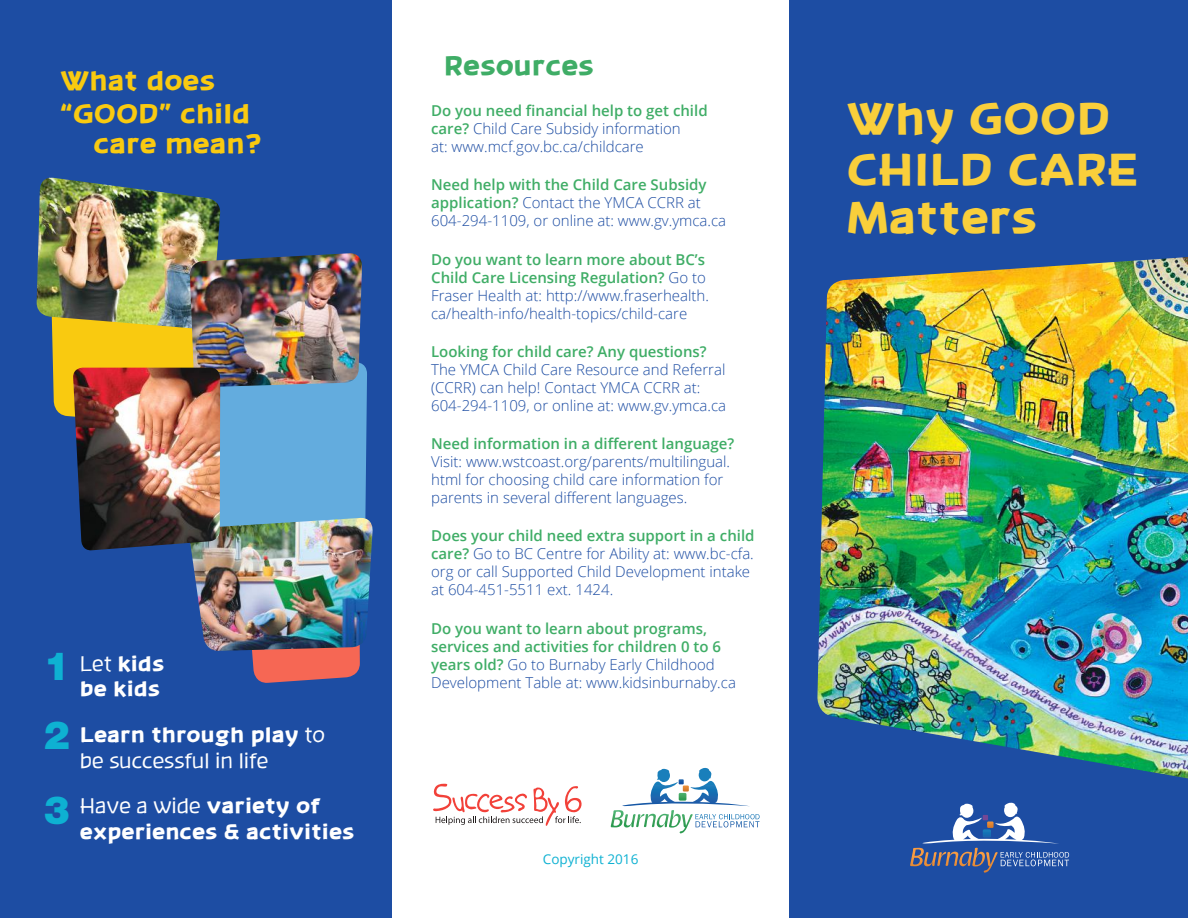
<style>
.page{position:relative;width:1188px;height:918px;background:#fff}
.page>*{position:absolute;margin:0;border:0;box-sizing:border-box;transform-origin:0 0}
.t1{font:900 44.55px/49.5px "Banksia";color:#f9cf3b}
.t2{font:900 39px/74.8px "Helvetica Neue LT Std";color:#0eb1d2}
.t3{font:900 27px/32.4px "Banksia";color:#f9ca10}
.t4{font:900 27px "Banksia";color:#3fad66}
.t5{font:900 21px/25.5px "Banksia";color:#fff}
.t6{font:21px/25.5px "Banksia";color:#fff}
.t7{font:300 15px/18px "Open Sans";color:#1d4da3}
.t8{font:600 15px/18px "Open Sans";color:#3fad66}
.t9{font:13.5px "Open Sans";color:#0eb1d2}
.s1{font-weight:400}
.s2{font-weight:900}
.s3{font-weight:600;color:#3fad66}
.s4{font-weight:300;color:#1d4da3}
</style>
<div class="page">
<div style="left:790px;top:0;width:398px;height:918px;background:#1d4da3"></div>
<div style="left:0;top:0;width:392px;height:918px;background:#1d4da3"></div>
<img style="left:817px;top:257px;width:371px;height:521px">
<svg style="left:910px;top:802px;width:159px;height:71px"></svg>
<img style="left:36px;top:178px;width:185px;height:139px">
<svg style="left:433px;top:784px;width:149px;height:42px"></svg>
<svg style="left:611px;top:768px;width:149px;height:65px"></svg>
<img style="left:189px;top:253px;width:173px;height:41px">
<img style="left:51px;top:294px;width:316px;height:389px">
<img style="left:188px;top:518px;width:185px;height:133px">
<img style="left:73px;top:368px;width:147px;height:183px">
<h3 class="t3" style="left:60px;top:65px;width:192px">What does “GOOD” child</h3>
<h3 class="t3" style="left:94px;top:127px;width:170px">care mean?</h3>
<h2 class="t2" style="left:44px;top:628px;width:28px">1</h2>
<h2 class="t2" style="left:44px;top:697px;width:28px">2<br>3</h2>
<h3 class="t5" style="left:80px;top:651px;width:86px"><span class="s1">Let</span> kids be kids</h3>
<h3 class="t6" style="left:80px;top:722px;width:247px"><span class="s2">Learn through play</span> to be successful in life</h3>
<h3 class="t5" style="left:80px;top:793px;width:276px"><span class="s1">Have a wide</span> variety of experiences &amp; activities</h3>
<h3 class="t4" style="left:444px;top:49px;width:151px">Resources</h3>
<p class="t7" style="left:431px;top:101px;width:278px"><span class="s3">Do you need financial help to get child care?</span> Child Care Subsidy information<br>at: www.mcf.gov.bc.ca/childcare</p>
<p class="t7" style="left:431px;top:176px;width:297px"><span class="s3">Need help with the Child Care Subsidy application?</span> Contact the YMCA CCRR at<br>604-294-1109, or online at: www.gv.ymca.ca</p>
<p class="t7" style="left:431px;top:250px;width:279px"><span class="s3">Do you want to learn more about BC’s Child Care Licensing Regulation?</span> Go to Fraser Health at: http://www.fraserhealth. ca/health-info/health-topics/child-care</p>
<p class="t8" style="left:431px;top:342px;width:277px">Looking for child care? Any questions?</p>
<p class="t7" style="left:431px;top:360px;width:297px">The YMCA Child Care Resource and Referral (CCRR) can help! Contact YMCA CCRR at:<br>604-294-1109, or online at: www.gv.ymca.ca</p>
<p class="t8" style="left:431px;top:434px;width:305px">Need information in a different language?</p>
<p class="t7" style="left:431px;top:452px;width:300px">Visit: www.wstcoast.org/parents/multilingual. html for choosing child care information for parents in several different languages.</p>
<p class="t7" style="left:431px;top:527px;width:325px"><span class="s3">Does your child need extra support in a child care?</span> Go to BC Centre for Ability at: www.bc-cfa. org or call Supported Child Development intake at 604-451-5511 ext. 1424.</p>
<p class="t8" style="left:431px;top:619px;width:291px">Do you want to learn about programs, services and activities for children 0 to 6 years old? <span class="s4">Go to Burnaby Early Childhood</span></p>
<p class="t7" style="left:431px;top:673px;width:306px">Development Table at: www.kidsinburnaby.ca</p>
<p class="t9" style="left:543px;top:849px;width:97px">Copyright 2016</p>
<h1 class="t1" style="left:846px;top:94px;width:294px">Why GOOD<br>CHILD CARE<br>Matters</h1>
</div>
